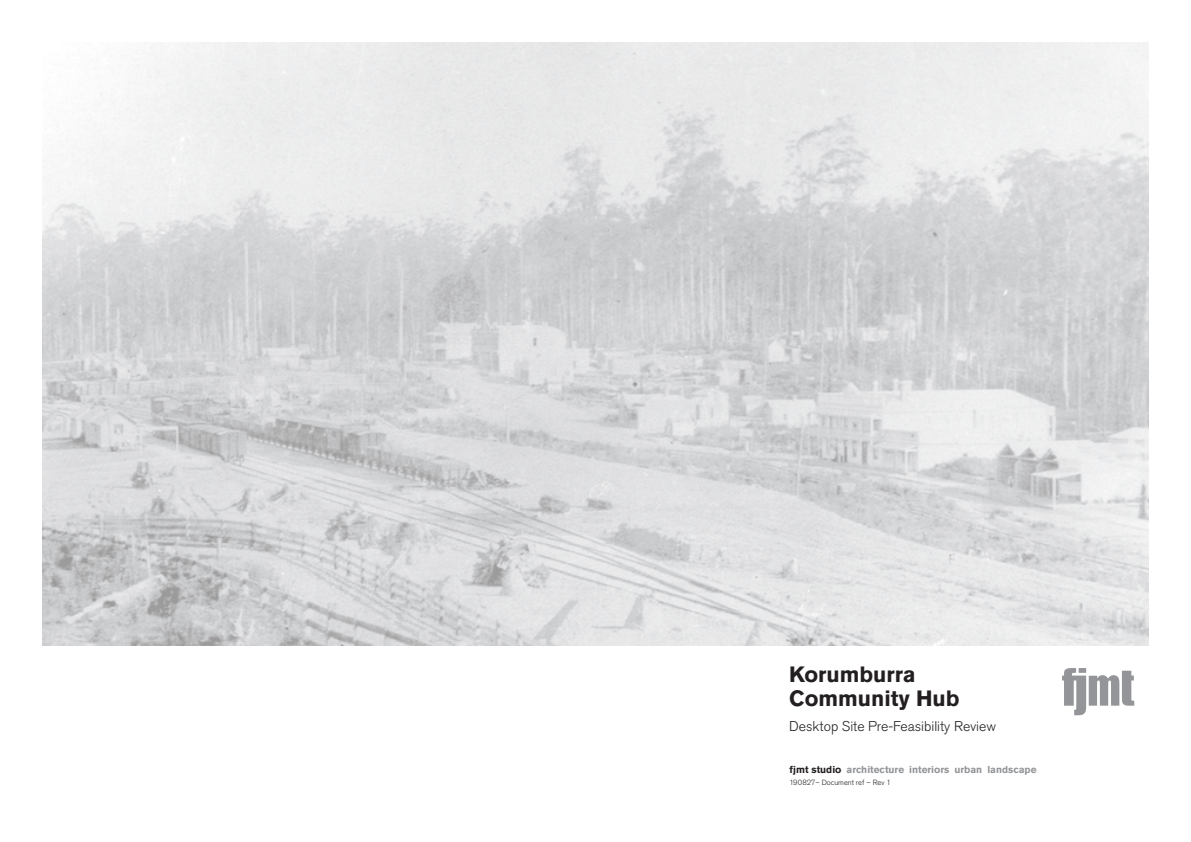
<style>
.page{position:relative;width:1191px;height:842px;background:#fff}
.page>*{position:absolute;margin:0;border:0;box-sizing:border-box;transform-origin:0 0}
._1_-_Project_Name{font:700 22px/24px "Studio";color:#231f20}
._3_-_Client_Name{font:14px "Studio";color:#231f20}
._4_-_Report_info{font:700 10px "Studio";color:#939598}
._4_-_Report_info-2{font:7.5px "Studio";color:#231f20}
.s1{color:#231f20}
</style>
<div class="page">
<img style="left:43px;top:43px;width:1105px;height:602px">
<svg style="left:1062px;top:668px;width:72px;height:47px"></svg>
<p class="_1_-_Project_Name" style="left:789px;top:662px;width:172px">Korumburra<br>Community Hub</p>
<p class="_3_-_Client_Name" style="left:789px;top:717px;width:208px">Desktop Site Pre-Feasibility Review</p>
<p class="_4_-_Report_info" style="left:789px;top:763px;width:248px"><span class="s1">fjmt studio</span> architecture interiors urban landscape</p>
<p class="_4_-_Report_info-2" style="left:789px;top:778px;width:103px">190827– Document ref – Rev 1</p>
</div>
